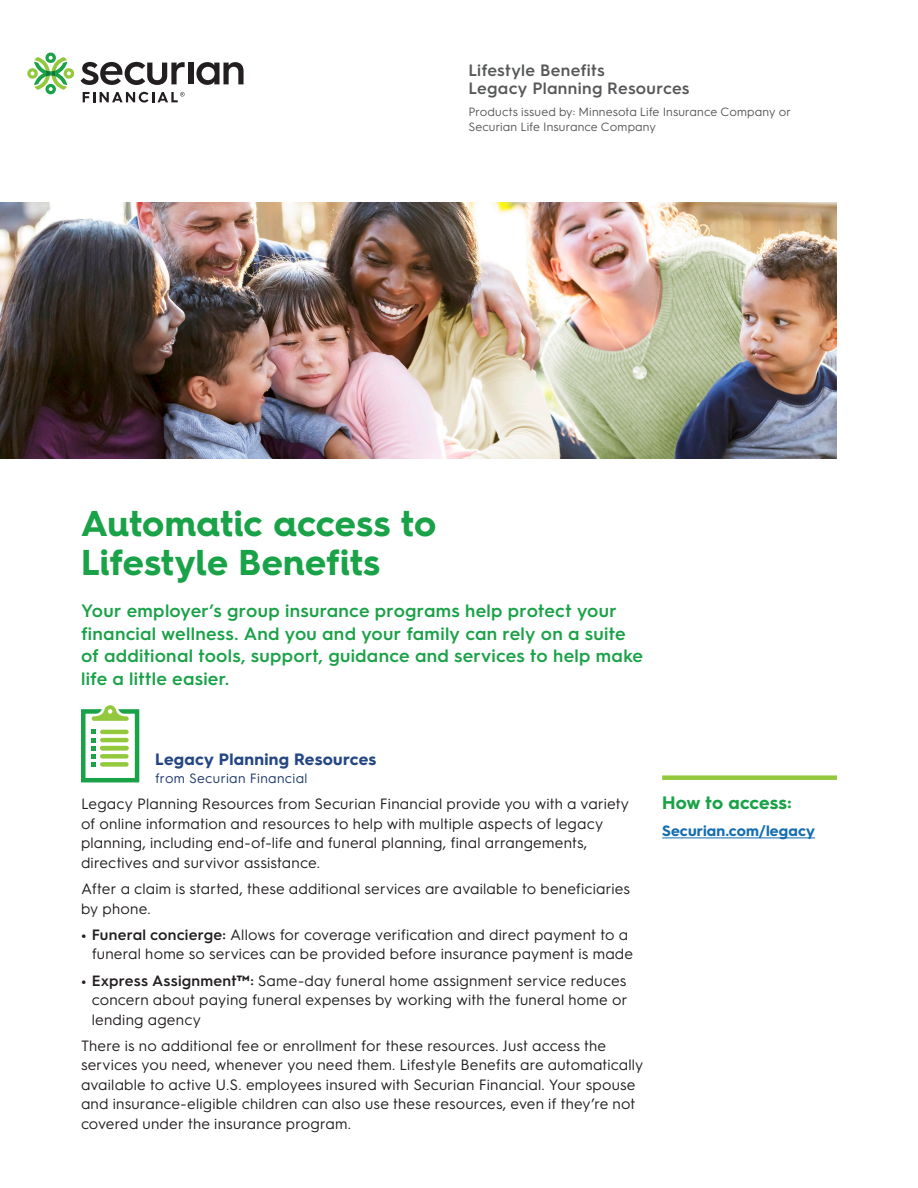
<style>
.page{position:relative;width:918px;height:1188px;background:#fff}
.page>*{position:absolute;margin:0;border:0;box-sizing:border-box;transform-origin:0 0}
.H3_-_Bold_24_26_LEAF{font:700 36px/39px "Hurme Geometric Sans 4";letter-spacing:.005em;color:#1aa248}
.FL1_-_SemiBold_12_15_LEAF_slate_FLYER_ON{font:600 18px/22.5px "Hurme Geometric Sans 3";letter-spacing:.015em;color:#1aa248}
.CH1__-_Bold_12_14_Leaf{font:700 18px "Hurme Geometric Sans 3";letter-spacing:.005em;color:#1aa248}
.t1{font:600 16.5px/18px "Hurme Geometric Sans 3";letter-spacing:.015em;color:#57585a}
.SH1__-_Bold_11_13_WATER{font:700 16.5px "Hurme Geometric Sans 3";letter-spacing:.015em;color:#244684}
.B1__-_Reg_10_13_BLK{font:15px/19.5px "Hurme Geometric Sans 3";letter-spacing:.015em;color:#231f20}
.B1__-_Reg_10_13_BLK-2{font:700 15px "Hurme Geometric Sans 3";letter-spacing:.01em;color:#156eb1}
.SH1__-_Bold_11_13_WATER-2{font:13.5px "Hurme Geometric Sans 3";letter-spacing:.025em;color:#1d386a}
.P3_-_Reg_8_10_SLATE{font:12px/15px "Hurme Geometric Sans 3";letter-spacing:.01em;color:#57585a}
.s1{font-weight:700}
.s2{font-weight:600}
</style>
<div class="page">
<svg style="left:27px;top:53px;width:47px;height:41px"></svg>
<svg style="left:81px;top:62px;width:104px;height:23px"></svg>
<div style="left:188px;top:63px;width:5px;height:21px;background:#231f20"></div>
<svg style="left:196px;top:62px;width:48px;height:23px"></svg>
<svg style="left:83px;top:92px;width:102px;height:11px"></svg>
<img style="left:0;top:202px;width:837px;height:257px">
<hr style="left:662px;top:838px;width:153px;height:1px;background:#156eb1">
<div style="left:662px;top:775px;width:175px;height:5px;background:#94c83c"></div>
<svg style="left:81px;top:705px;width:58px;height:77px"></svg>
<hr style="left:100px;top:730px;width:29px;height:4px;background:#94c83c;border-radius:2px">
<hr style="left:100px;top:738px;width:29px;height:4px;background:#94c83c;border-radius:2px">
<hr style="left:100px;top:746px;width:29px;height:4px;background:#94c83c;border-radius:2px">
<div style="left:100px;top:754px;width:29px;height:5px;background:#94c83c;border-radius:2px"></div>
<div style="left:100px;top:762px;width:29px;height:5px;background:#94c83c;border-radius:2px"></div>
<p class="t1" style="left:468px;top:60px;width:223px">Lifestyle Benefits<br>Legacy Planning Resources</p>
<p class="P3_-_Reg_8_10_SLATE" style="left:468px;top:103px;width:324px">Products issued by: Minnesota Life Insurance Company or<br>Securian Life Insurance Company</p>
<p class="H3_-_Bold_24_26_LEAF" style="left:81px;top:503px;width:357px">Automatic access to<br>Lifestyle Benefits</p>
<p class="FL1_-_SemiBold_12_15_LEAF_slate_FLYER_ON" style="left:81px;top:599px;width:564px">Your employer’s group insurance programs help protect your financial wellness. And you and your family can rely on a suite of additional tools, support, guidance and services to help make life a little easier.</p>
<p class="SH1__-_Bold_11_13_WATER" style="left:155px;top:748px;width:223px">Legacy Planning Resources</p>
<p class="SH1__-_Bold_11_13_WATER-2" style="left:155px;top:769px;width:154px">from Securian Financial</p>
<p class="B1__-_Reg_10_13_BLK" style="left:81px;top:793px;width:550px">Legacy Planning Resources from Securian Financial provide you with a variety of online information and resources to help with multiple aspects of legacy planning, including end-of-life and funeral planning, final arrangements, directives and survivor assistance.</p>
<p class="B1__-_Reg_10_13_BLK" style="left:81px;top:878px;width:551px">After a claim is started, these additional services are available to beneficiaries by phone.</p>
<p class="B1__-_Reg_10_13_BLK" style="left:92px;top:924px;width:543px;text-indent:-11px"><span class="s1">•</span> <span class="s2">Funeral concierge:</span> Allows for coverage verification and direct payment to a funeral home so services can be provided before insurance payment is made</p>
<p class="B1__-_Reg_10_13_BLK" style="left:92px;top:970px;width:537px;text-align:justify;text-indent:-11px"><span class="s1">•</span> <span class="s2">Express Assignment™:</span> Same-day funeral home assignment service reduces concern about paying funeral expenses by working with the funeral home or lending agency</p>
<p class="B1__-_Reg_10_13_BLK" style="left:81px;top:1035px;width:564px">There is no additional fee or enrollment for these resources. Just access the services you need, whenever you need them. Lifestyle Benefits are automatically available to active U.S. employees insured with Securian Financial. Your spouse and insurance-eligible children can also use these resources, even if they’re not covered under the insurance program.</p>
<p class="CH1__-_Bold_12_14_Leaf" style="left:662px;top:790px;width:131px">How to access:</p>
<p class="B1__-_Reg_10_13_BLK-2" style="left:662px;top:820px;width:154px">Securian.com/legacy</p>
</div>
